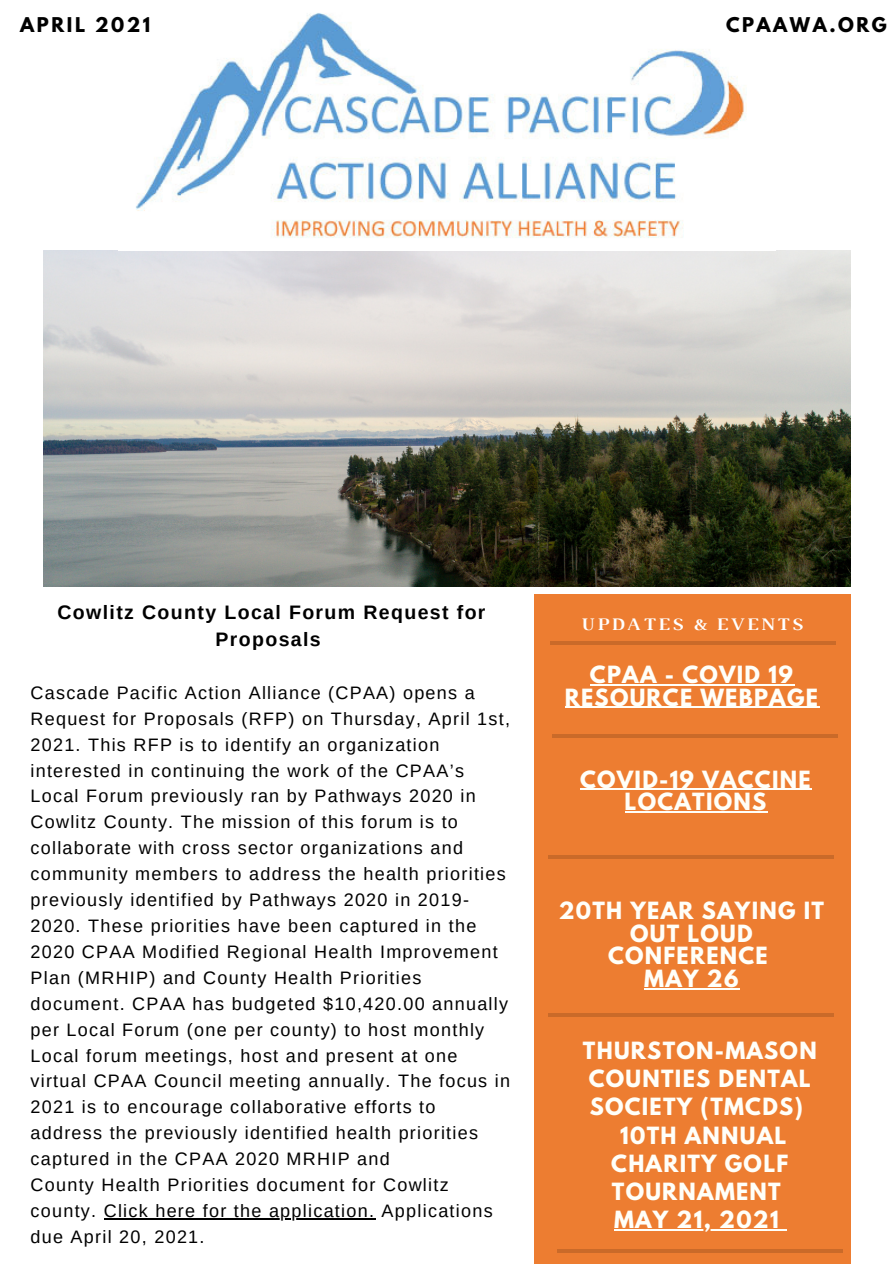
<style>
.page{position:relative;width:894px;height:1264px;background:#fff}
.page>*{position:absolute;margin:0;border:0;box-sizing:border-box;transform-origin:0 0}
.t1{font:700 21px/28.2px "League Spartan";letter-spacing:.06em;color:#fffff9;text-align:center}
.t2{font:700 19.5px/27px "Arimo";letter-spacing:.07em;color:#000;text-align:center}
.t3{font:18px/26px "Arimo";letter-spacing:.07em;color:#000}
.t4{font:700 18px "League Spartan";letter-spacing:.14em;color:#000}
.t5{font:700 18px "Luthier";letter-spacing:.14em;color:#fff}
</style>
<div class="page">
<div style="left:534px;top:595px;width:316px;height:668px;background:#ed7d31"></div>
<svg style="left:557px;top:1249px;width:285px;height:3px"></svg>
<hr style="left:550px;top:641px;width:285px;height:4px;background:#ca6a29">
<img style="left:44px;top:251px;width:806px;height:335px">
<img style="left:136px;top:13px;width:611px;height:225px">
<hr style="left:552px;top:734px;width:285px;height:3px;background:#000">
<hr style="left:589px;top:684px;width:204px;height:1px;background:#fffff9">
<hr style="left:564px;top:707px;width:255px;height:1px;background:#fffff9">
<hr style="left:548px;top:1013px;width:285px;height:3px;background:#000">
<hr style="left:580px;top:788px;width:231px;height:1px;background:#fffff9">
<hr style="left:624px;top:811px;width:143px;height:1px;background:#fffff9">
<hr style="left:548px;top:855px;width:285px;height:3px;background:#000">
<hr style="left:644px;top:988px;width:95px;height:1px;background:#fffff9">
<hr style="left:614px;top:1229px;width:165px;height:1px;background:#fffff9">
<hr style="left:104px;top:1217px;width:271px;height:2px;background:#000">
<p class="t4" style="left:20px;top:16px;width:132px">APRIL 2021</p>
<p class="t4" style="left:725px;top:16px;width:162px">CPAAWA.ORG</p>
<p class="t2" style="left:57px;top:598px;width:429px">Cowlitz County Local Forum Request for<br>Proposals</p>
<p class="t3" style="left:30px;top:679px;width:481px">Cascade Pacific Action Alliance (CPAA) opens a<br>Request for Proposals (RFP) on Thursday, April 1st,</p>
<p class="t3" style="left:30px;top:731px;width:481px">2021. This RFP is to identify an organization interested in continuing the work of the CPAA’s Local Forum previously ran by Pathways 2020 in Cowlitz County. The mission of this forum is to collaborate with cross sector organizations and community members to address the health priorities previously identified by Pathways 2020 in 2019- 2020. These priorities have been captured in the 2020 CPAA Modified Regional Health Improvement Plan (MRHIP) and County Health Priorities document. CPAA has budgeted $10,420.00 annually per Local Forum (one per county) to host monthly Local forum meetings, host and present at one virtual CPAA Council meeting annually. The focus in 2021 is to encourage collaborative efforts to address the previously identified health priorities captured in the CPAA 2020 MRHIP and</p>
<p class="t3" style="left:30px;top:1171px;width:463px">County Health Priorities document for Cowlitz county. Click here for the application. Applications due April 20, 2021.</p>
<p class="t5" style="left:581px;top:617px;width:223px">UPDATES &amp; EVENTS</p>
<p class="t1" style="left:564px;top:666px;width:254px;line-height:22.5px">CPAA - COVID 19<br>RESOURCE WEBPAGE</p>
<p class="t1" style="left:580px;top:770px;width:232px;line-height:22.5px">COVID-19 VACCINE<br>LOCATIONS</p>
<p class="t1" style="left:558px;top:902px;width:266px;line-height:22.5px">20TH YEAR SAYING IT<br>OUT LOUD<br>CONFERENCE</p>
<p class="t1" style="left:644px;top:967px;width:96px">MAY 26</p>
<p class="t1" style="left:583px;top:1039px;width:235px">THURSTON-MASON<br>COUNTIES DENTAL<br>SOCIETY (TMCDS)<br>10TH ANNUAL<br>CHARITY GOLF<br>TOURNAMENT</p>
<p class="t1" style="left:614px;top:1208px;width:166px">MAY 21, 2021</p>
</div>
